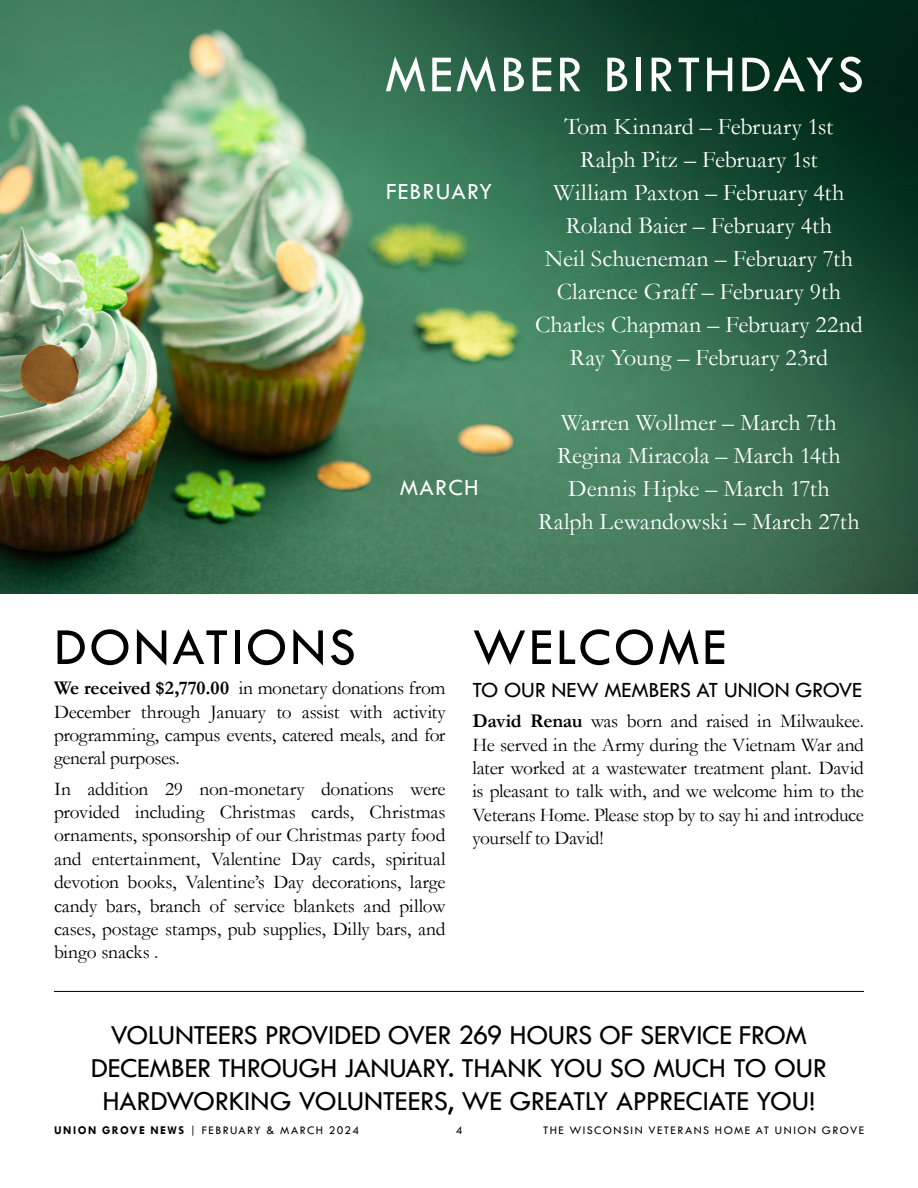
<style>
.page{position:relative;width:918px;height:1188px;background:#fff}
.page>*{position:absolute;margin:0;border:0;box-sizing:border-box;transform-origin:0 0}
.t1{font:54px "Tw Cen";letter-spacing:.05em;color:#000}
.t2{font:54px "Tw Cen";letter-spacing:.05em;color:#fff}
.t3{font:28.5px/33px "Tw Cen";letter-spacing:-.015em;color:#000;text-align:center}
.t4{font:24px/33px "Garamond";letter-spacing:.005em;color:#fff;text-align:center}
.t5{font:24px "Tw Cen";letter-spacing:.05em;color:#fff}
.t6{font:22.5px "Tw Cen";letter-spacing:-.01em;color:#000}
.t7{font:19.5px/23.4px "Garamond";letter-spacing:-.02em;color:#000;text-align:justify}
.t8{font:12px "Tw Cen";letter-spacing:.12em;color:#000}
.s1{font-weight:700}
</style>
<div class="page">
<hr style="left:54px;top:991px;width:810px;height:1px;background:#000">
<img style="left:0;top:0;width:918px;height:594px">
<h1 class="t2" style="left:385px;top:42px;width:481px">MEMBER BIRTHDAYS</h1>
<p class="t5" style="left:386px;top:177px;width:108px">FEBRUARY</p>
<p class="t5" style="left:400px;top:473px;width:80px">MARCH</p>
<p class="t4" style="left:535px;top:109px;width:329px">Tom Kinnard – February 1st<br>Ralph Pitz – February 1st<br>William Paxton – February 4th<br>Roland Baier – February 4th<br>Neil Schueneman – February 7th<br>Clarence Graff – February 9th<br>Charles Chapman – February 22nd<br>Ray Young – February 23rd</p>
<p class="t4" style="left:538px;top:405px;width:323px">Warren Wollmer – March 7th<br>Regina Miracola – March 14th<br>Dennis Hipke – March 17th<br>Ralph Lewandowski – March 27th</p>
<h1 class="t1" style="left:54px;top:614px;width:303px">DONATIONS</h1>
<p class="t7" style="left:54px;top:676px;width:393px"><span class="s1">We received $2,770.00</span> in monetary donations from December through January to assist with activity programming, campus events, catered meals, and for general purposes.</p>
<p class="t7" style="left:54px;top:776px;width:393px">In addition 29 non-monetary donations were provided including Christmas cards, Christmas ornaments, sponsorship of our Christmas party food and entertainment, Valentine Day cards, spiritual devotion books, Valentine’s Day decorations, large candy bars, branch of service blankets and pillow cases, postage stamps, pub supplies, Dilly bars, and bingo snacks .</p>
<h1 class="t1" style="left:472px;top:614px;width:255px">WELCOME</h1>
<p class="t6" style="left:472px;top:676px;width:391px">TO OUR NEW MEMBERS AT UNION GROVE</p>
<p class="t7" style="left:472px;top:709px;width:393px"><span class="s1">David Renau</span> was born and raised in Milwaukee.<br>He served in the Army during the Vietnam War and later worked at a wastewater treatment plant. David is pleasant to talk with, and we welcome him to the Veterans Home. Please stop by to say hi and introduce yourself to David!</p>
<h2 class="t3" style="left:91px;top:1019px;width:738px">VOLUNTEERS PROVIDED OVER 269 HOURS OF SERVICE FROM<br>DECEMBER THROUGH JANUARY. THANK YOU SO MUCH TO OUR<br>HARDWORKING VOLUNTEERS, WE GREATLY APPRECIATE YOU!</h2>
<p class="t8" style="left:54px;top:1123px;width:307px"><span class="s1">UNION GROVE NEWS</span> | FEBRUARY &amp; MARCH 2024</p>
<p class="t8" style="left:456px;top:1123px;width:8px">4</p>
<p class="t8" style="left:543px;top:1123px;width:322px">THE WISCONSIN VETERANS HOME AT UNION GROVE</p>
</div>
